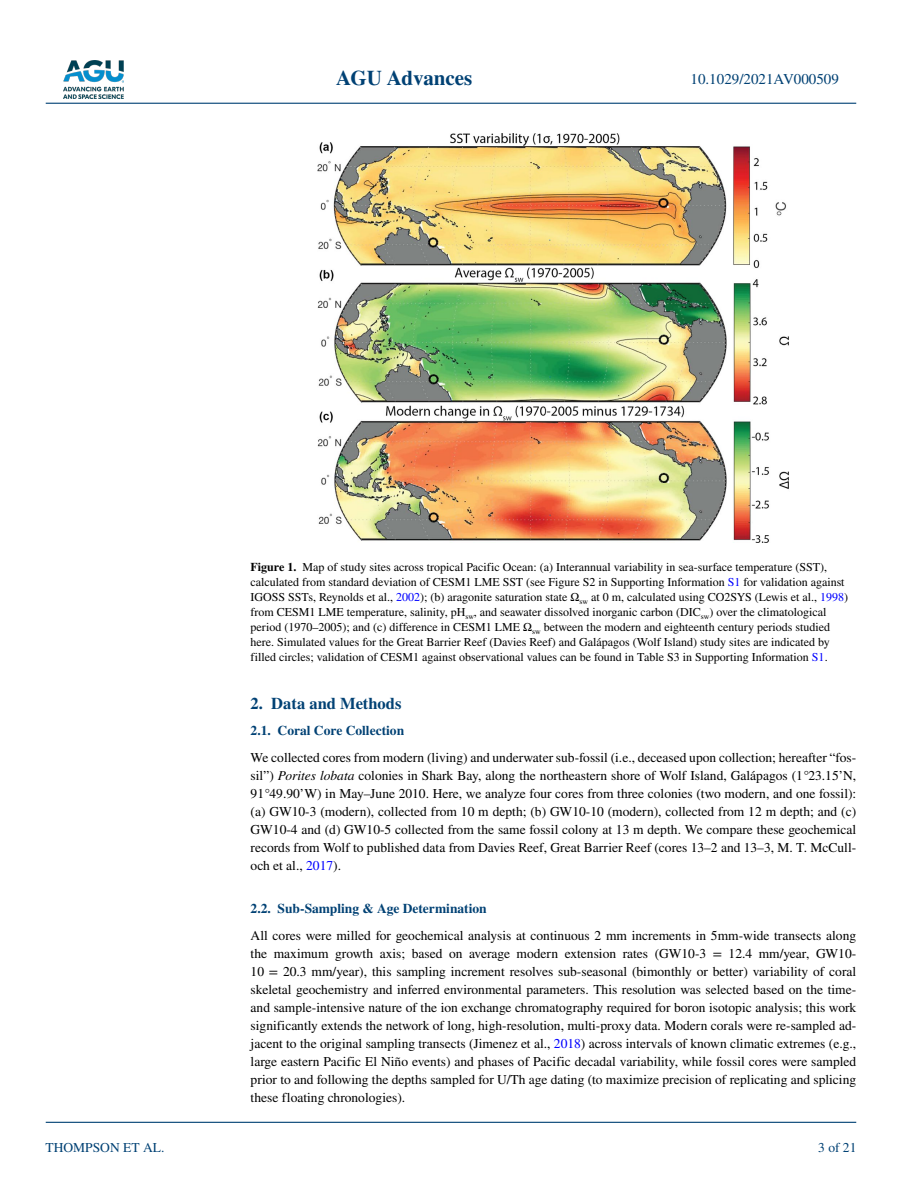
<style>
.page{position:relative;width:902px;height:1183px;background:#fff}
.page>*{position:absolute;margin:0;border:0;box-sizing:border-box;transform-origin:0 0}
.t1{font:700 21px "STIX";color:#004174}
.t2{font:700 16.5px "STIX";color:#004174}
.t3{font:15px "STIX";color:#004174}
.t4{font:13.5px/18px "STIX";color:#000;text-align:justify}
.t5{font:700 13.5px "STIX";color:#004174}
.t6{font:13.5px "STIX";color:#004174}
.t7{font:12px/15px "STIX";color:#000}
.s1{font-weight:700}
.s2{color:#00f}
.s3{font-style:italic}
</style>
<div class="page">
<img style="left:63px;top:60px;width:60px;height:39px">
<hr style="left:46px;top:103px;width:810px;height:1px;background:#004174">
<hr style="left:46px;top:1121px;width:810px;height:1px;background:#004174">
<img style="left:317px;top:134px;width:472px;height:408px">
<h1 class="t1" style="left:336px;top:66px;width:138px">AGU Advances</h1>
<p class="t3" style="left:690px;top:69px;width:150px">10.1029/2021AV000509</p>
<p class="t6" style="left:45px;top:1138px;width:120px">THOMPSON ET AL.</p>
<p class="t7" style="left:250px;top:559px;width:599px"><span class="s1">Figure 1.</span> Map of study sites across tropical Pacific Ocean: (a) Interannual variability in sea-surface temperature (SST), calculated from standard deviation of CESM1 LME SST (see Figure S2 in Supporting Information <span class="s2">S1</span> for validation against IGOSS SSTs, Reynolds et al., <span class="s2">2002</span>); (b) aragonite saturation state Ω<sub>sw</sub> at 0 m, calculated using CO2SYS (Lewis et al., <span class="s2">1998</span>) from CESM1 LME temperature, salinity, pH<sub>sw</sub>, and seawater dissolved inorganic carbon (DIC<sub>sw</sub>) over the climatological period (1970–2005); and (c) difference in CESM1 LME Ω<sub>sw</sub> between the modern and eighteenth century periods studied here. Simulated values for the Great Barrier Reef (Davies Reef) and Galápagos (Wolf Island) study sites are indicated by filled circles; validation of CESM1 against observational values can be found in Table S3 in Supporting Information <span class="s2">S1</span>.</p>
<p class="t2" style="left:250px;top:693px;width:152px">2. Data and Methods</p>
<p class="t5" style="left:250px;top:721px;width:155px">2.1. Coral Core Collection</p>
<p class="t4" style="left:250px;top:748px;width:607px">We collected cores from modern (living) and underwater sub-fossil (i.e., deceased upon collection; hereafter “fos&shy;sil”) <span class="s3">Porites lobata</span> colonies in Shark Bay, along the northeastern shore of Wolf Island, Galápagos (1<span class="s3">°</span>23.15’N, 91<span class="s3">°</span>49.90’W) in May–June 2010. Here, we analyze four cores from three colonies (two modern, and one fossil): (a) GW10-3 (modern), collected from 10 m depth; (b) GW10-10 (modern), collected from 12 m depth; and (c)<br>GW10-4 and (d) GW10-5 collected from the same fossil colony at 13 m depth. We compare these geochemical records from Wolf to published data from Davies Reef, Great Barrier Reef (cores 13–2 and 13–3, M. T. McCull&shy;och et al., <span class="s2">2017</span>).</p>
<p class="t5" style="left:250px;top:900px;width:238px">2.2. Sub-Sampling &amp; Age Determination</p>
<p class="t4" style="left:250px;top:927px;width:607px">All cores were milled for geochemical analysis at continuous 2 mm increments in 5mm-wide transects along the maximum growth axis; based on average modern extension rates (GW10-3 = 12.4 mm/year, GW10- 10 = 20.3 mm/year), this sampling increment resolves sub-seasonal (bimonthly or better) variability of coral skeletal geochemistry and inferred environmental parameters. This resolution was selected based on the time&shy;and sample-intensive nature of the ion exchange chromatography required for boron isotopic analysis; this work significantly extends the network of long, high-resolution, multi-proxy data. Modern corals were re-sampled ad&shy;jacent to the original sampling transects (Jimenez et al., <span class="s2">2018</span>) across intervals of known climatic extremes (e.g., large eastern Pacific El Niño events) and phases of Pacific decadal variability, while fossil cores were sampled prior to and following the depths sampled for U/Th age dating (to maximize precision of replicating and splicing these floating chronologies).</p>
<p class="t6" style="left:818px;top:1138px;width:40px">3 of 21</p>
</div>
